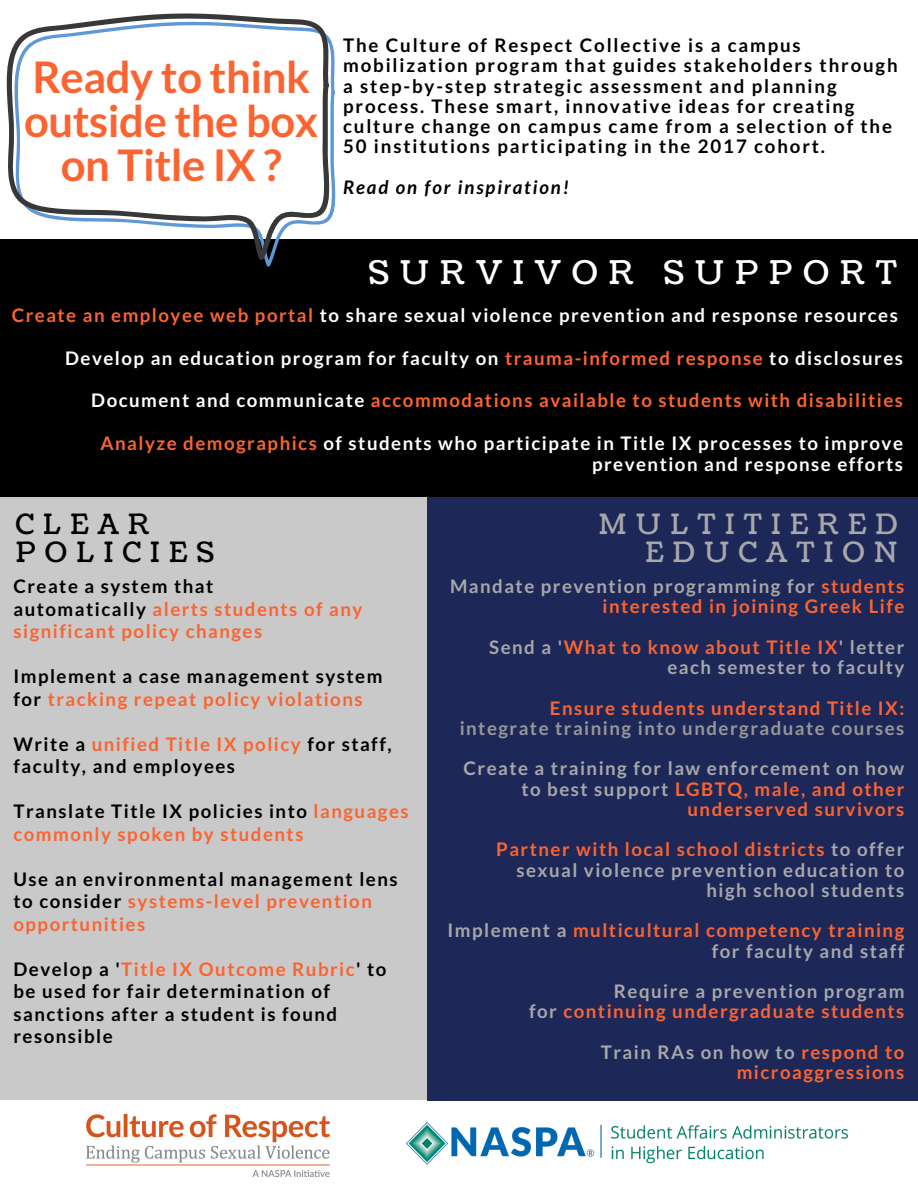
<style>
.page{position:relative;width:918px;height:1188px;background:#fff}
.page>*{position:absolute;margin:0;border:0;box-sizing:border-box;transform-origin:0 0}
.t1{font:700 43.65px/43.8px "Lato";letter-spacing:-.01em;color:#fb6431;text-align:center}
.t2{font:32.7px "Coustard";letter-spacing:.33em;color:#fff}
.t3{font:28.05px/28.2px "Coustard";letter-spacing:.33em;color:#a8a8a8;text-align:right}
.t4{font:28.05px/28.2px "Coustard";letter-spacing:.33em;color:#000}
.t5{font:700 18.75px/20.2px "Lato";letter-spacing:.08em;color:#fb6431;text-align:right}
.t6{font:700 18.75px/22.5px "Lato";letter-spacing:.08em;color:#000}
.t7{font:700 18.75px/20.2px "Lato";letter-spacing:.1em;color:#000}
.t8{font:700 18.75px/21.3px "Lato";letter-spacing:.08em;color:#fff;text-align:right}
.t9{font:700 18.75px/20.2px "Lato";letter-spacing:.08em;color:#a8a8a8;text-align:right}
.t10{font:700 18.75px "Lato";letter-spacing:.08em;color:#979797}
.t11{font:italic 700 18.75px "Lato";letter-spacing:.1em;color:#000}
.s1{color:#fb6431}
.s2{color:#fff}
.s3{color:#000}
.s4{color:#a8a8a8}
</style>
<div class="page">
<div style="left:0;top:460px;width:431px;height:640px;background:#c9c9c9"></div>
<div style="left:428px;top:459px;width:490px;height:641px;background:#1d2859"></div>
<div style="left:0;top:239px;width:917px;height:258px;background:#000"></div>
<svg style="left:265px;top:39px;width:70px;height:228px"></svg>
<svg style="left:7px;top:14px;width:323px;height:247px"></svg>
<img style="left:87px;top:1115px;width:243px;height:62px">
<img style="left:406px;top:1123px;width:443px;height:42px">
<h1 class="t1" style="left:24px;top:54px;width:296px">Ready to think outside the box on Title IX ?</h1>
<p class="t7" style="left:343px;top:35px;width:556px">The Culture of Respect Collective is a campus mobilization program that guides stakeholders through a step-by-step strategic assessment and planning process. These smart, innovative ideas for creating culture change on campus came from a selection of the 50 institutions participating in the 2017 cohort.</p>
<p class="t11" style="left:343px;top:175px;width:227px">Read on for inspiration!</p>
<h2 class="t2" style="left:368px;top:251px;width:530px">SURVIVOR SUPPORT</h2>
<p class="t8" style="left:12px;top:304px;width:888px"><span class="s1">Create an employee web portal</span> to share sexual violence prevention and response resources</p>
<p class="t8" style="left:65px;top:347px;width:839px">Develop an education program for faculty on <span class="s1">trauma-informed response</span> to disclosures</p>
<p class="t5" style="left:91px;top:390px;width:813px"><span class="s2">Document and communicate</span> accommodations available to students with disabilities</p>
<p class="t8" style="left:100px;top:432px;width:804px"><span class="s1">Analyze demographics</span> of students who participate in Title IX processes to improve prevention and response efforts</p>
<h3 class="t4" style="left:16px;top:511px;width:200px">CLEAR<br>POLICIES</h3>
<h3 class="t3" style="left:599px;top:511px;width:300px">MULTITIERED<br>EDUCATION</h3>
<p class="t5" style="left:13px;top:575px;width:351px;line-height:22.5px;text-align:left"><span class="s3">Create a system that<br>automatically</span> alerts students of any significant policy changes</p>
<p class="t6" style="left:13px;top:665px;width:370px">Implement a case management system for <span class="s1">tracking repeat policy violations</span></p>
<p class="t6" style="left:13px;top:732px;width:380px">Write a <span class="s1">unified Title IX policy</span> for staff, faculty, and employees</p>
<p class="t5" style="left:13px;top:800px;width:397px;line-height:22.5px;text-align:left"><span class="s3">Translate Title IX policies into</span> languages commonly spoken by students</p>
<p class="t6" style="left:13px;top:867px;width:386px">Use an environmental management lens to consider <span class="s1">systems-level prevention opportunities</span></p>
<p class="t6" style="left:13px;top:957px;width:375px">Develop a '<span class="s1">Title IX Outcome Rubric</span>' to be used for fair determination of sanctions after a student is found resonsible</p>
<p class="t5" style="left:450px;top:576px;width:456px"><span class="s4">Mandate prevention programming for</span> students interested in joining Greek Life</p>
<p class="t9" style="left:489px;top:636px;width:417px">Send a '<span class="s1">What to know about Title IX</span>' letter each semester to faculty</p>
<p class="t5" style="left:550px;top:697px;width:356px">Ensure students understand Title IX:</p>
<p class="t10" style="left:460px;top:716px;width:446px">integrate training into undergraduate courses</p>
<p class="t9" style="left:464px;top:758px;width:442px">Create a training for law enforcement on how to best support <span class="s1">LGBTQ, male, and other underserved survivors</span></p>
<p class="t9" style="left:496px;top:839px;width:410px"><span class="s1">Partner with local school districts</span> to offer sexual violence prevention education to high school students</p>
<p class="t5" style="left:448px;top:920px;width:458px"><span class="s4">Implement a</span> multicultural competency training <span class="s4">for faculty and staff</span></p>
<p class="t5" style="left:529px;top:981px;width:377px"><span class="s4">Require a prevention program<br>for</span> continuing undergraduate students</p>
<p class="t5" style="left:601px;top:1041px;width:305px"><span class="s4">Train RAs on how to</span> respond to microaggressions</p>
</div>
